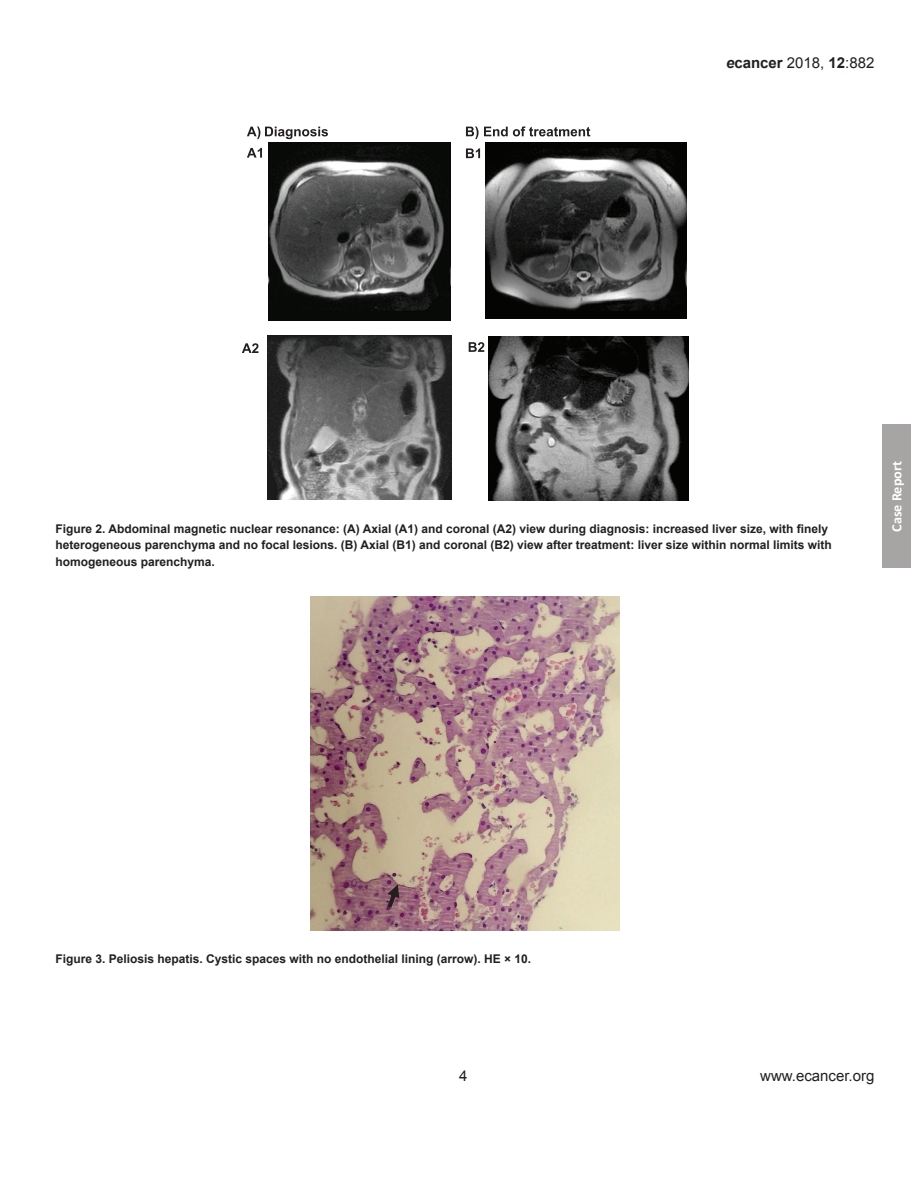
<style>
.page{position:relative;width:918px;height:1188px;background:#fff}
.page>*{position:absolute;margin:0;border:0;box-sizing:border-box;transform-origin:0 0}
.t1{font:15px "Arial";color:#231f20}
.t2{font:700 14.25px "Calibri";color:#fff}
.t3{font:700 12px/16.5px "Arial";color:#231f20}
.s1{font-weight:700;font-style:italic}
.s2{font-weight:700}
</style>
<div class="page">
<div style="left:882px;top:425px;width:29px;height:143px;background:#a7a5a4"></div>
<svg style="left:247px;top:126px;width:81px;height:13px"></svg>
<svg style="left:247px;top:148px;width:15px;height:10px"></svg>
<svg style="left:242px;top:343px;width:16px;height:10px"></svg>
<img style="left:269px;top:142px;width:181px;height:179px">
<img style="left:268px;top:335px;width:183px;height:165px">
<img style="left:486px;top:142px;width:201px;height:176px">
<img style="left:489px;top:336px;width:199px;height:165px">
<svg style="left:466px;top:126px;width:124px;height:13px"></svg>
<svg style="left:466px;top:148px;width:14px;height:10px"></svg>
<svg style="left:469px;top:342px;width:15px;height:10px"></svg>
<img style="left:311px;top:596px;width:308px;height:334px">
<svg style="left:387px;top:884px;width:12px;height:24px"></svg>
<p class="t1" style="left:726px;top:53px;width:150px"><span class="s1">e</span><span class="s2">cancer</span> 2018, <span class="s2">12</span>:882</p>
<p class="t3" style="left:56px;top:521px;width:778px">Figure 2. Abdominal magnetic nuclear resonance: (A) Axial (A1) and coronal (A2) view during diagnosis: increased liver size, with finely heterogeneous parenchyma and no focal lesions. (B) Axial (B1) and coronal (B2) view after treatment: liver size within normal limits with homogeneous parenchyma.</p>
<p class="t2" style="left:888px;top:532px;width:72px;rotate:-90deg">Case Report</p>
<p class="t3" style="left:56px;top:950px;width:477px">Figure 3. Peliosis hepatis. Cystic spaces with no endothelial lining (arrow). HE × 10.</p>
<p class="t1" style="left:459px;top:1066px;width:10px">4</p>
<p class="t1" style="left:760px;top:1066px;width:116px">www.ecancer.org</p>
</div>
